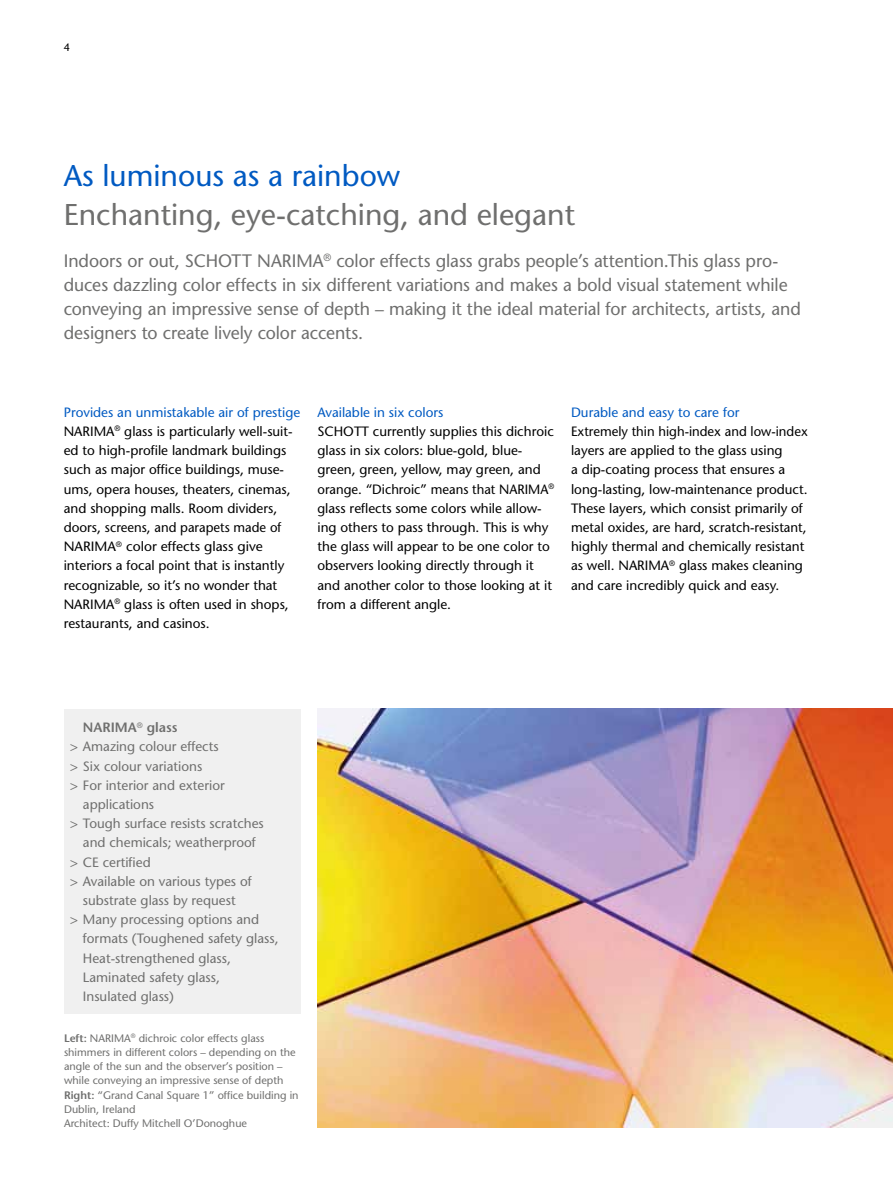
<style>
.page{position:relative;width:893px;height:1191px;background:#fff}
.page>*{position:absolute;margin:0;border:0;box-sizing:border-box;transform-origin:0 0}
.t1{font:500 30px "Stone Sans Std";color:#6f6f6e}
.t2{font:500 30px "Stone Sans Std";color:#005ac2}
.t3{font:500 18px/24px "Stone Sans Std";letter-spacing:-.005em;color:#6f6f6e}
.t4{font:500 13.5px/19.2px "Stone Sans Std";color:#000}
.t5{font:500 13.5px "Stone Sans Std";color:#6f6f6e}
.t6{font:500 13.5px "Stone Sans Std";color:#005ac2}
.t7{font:600 13.5px "Stone Sans Std";color:#6f6f6e}
.t8{font:500 10.8px/14.2px "Stone Sans Std";color:#6f6f6e}
.t9{font:500 10.8px "Stone Sans Std";color:#000}
.s1{color:#005ac2}
.s2{font-weight:600}
</style>
<div class="page">
<img style="left:317px;top:709px;width:575px;height:418px">
<div style="left:64px;top:709px;width:236px;height:304px;background:#f0f0f0"></div>
<p class="t9" style="left:64px;top:40px;width:8px">4</p>
<h1 class="t2" style="left:64px;top:158px;width:338px">As luminous as a rainbow</h1>
<h1 class="t1" style="left:64px;top:196px;width:513px">Enchanting, eye-catching, and elegant</h1>
<p class="t3" style="left:64px;top:248px;width:739px">Indoors or out, SCHOTT NARIMA<sup>®</sup> color effects glass grabs people’s attention.This glass pro&shy;duces dazzling color effects in six different variations and makes a bold visual statement while conveying an impressive sense of depth – making it the ideal material for architects, artists, and designers to create lively color accents.</p>
<p class="t4" style="left:64px;top:402px;width:238px"><span class="s1">Provides an unmistakable air of prestige </span>NARIMA<sup>®</sup> glass is particularly well-suit&shy;ed to high-profile landmark buildings such as major office buildings, muse&shy;ums, opera houses, theaters, cinemas, and shopping malls. Room dividers, doors, screens, and parapets made of NARIMA<sup>®</sup> color effects glass give interiors a focal point that is instantly recognizable, so it’s no wonder that NARIMA<sup>®</sup> glass is often used in shops, restaurants, and casinos.</p>
<p class="t6" style="left:317px;top:404px;width:127px">Available in six colors</p>
<p class="t4" style="left:317px;top:421px;width:238px">SCHOTT currently supplies this dichroic glass in six colors: blue-gold, blue&shy;green, green, yellow, may green, and orange. “Dichroic” means that NARIMA<sup>® </sup>glass reflects some colors while allow&shy;ing others to pass through. This is why the glass will appear to be one color to observers looking directly through it and another color to those looking at it from a different angle.</p>
<p class="t6" style="left:571px;top:404px;width:170px">Durable and easy to care for</p>
<p class="t4" style="left:571px;top:421px;width:238px">Extremely thin high-index and low-index layers are applied to the glass using<br>a dip-coating process that ensures a long-lasting, low-maintenance product.<br>These layers, which consist primarily of metal oxides, are hard, scratch-resistant, highly thermal and chemically resistant as well. NARIMA<sup>®</sup> glass makes cleaning and care incredibly quick and easy.</p>
<p class="t7" style="left:83px;top:719px;width:96px">NARIMA<sup>®</sup> glass</p>
<p class="t5" style="left:70px;top:738px;width:150px">&gt; Amazing colour effects</p>
<p class="t5" style="left:70px;top:757px;width:134px">&gt; Six colour variations</p>
<p class="t5" style="left:70px;top:777px;width:156px">&gt; For interior and exterior</p>
<p class="t5" style="left:83px;top:796px;width:73px">applications</p>
<p class="t5" style="left:70px;top:815px;width:195px">&gt; Tough surface resists scratches</p>
<p class="t5" style="left:83px;top:834px;width:174px">and chemicals; weatherproof</p>
<p class="t5" style="left:70px;top:853px;width:82px">&gt; CE certified</p>
<p class="t5" style="left:70px;top:873px;width:183px">&gt; Available on various types of</p>
<p class="t5" style="left:83px;top:892px;width:154px">substrate glass by request</p>
<p class="t5" style="left:70px;top:911px;width:190px">&gt; Many processing options and</p>
<p class="t5" style="left:83px;top:930px;width:197px">formats (Toughened safety glass,</p>
<p class="t5" style="left:83px;top:949px;width:150px">Heat-strengthened glass,</p>
<p class="t5" style="left:83px;top:969px;width:139px">Laminated safety glass,</p>
<p class="t5" style="left:83px;top:988px;width:93px">Insulated glass)</p>
<p class="t8" style="left:64px;top:1030px;width:236px"><span class="s2">Left:</span> NARIMA<sup>®</sup> dichroic color effects glass shimmers in different colors – depending on the angle of the sun and the observer’s position – while conveying an impressive sense of depth <span class="s2">Right:</span> “Grand Canal Square 1” office building in Dublin, Ireland<br>Architect: Duffy Mitchell O’Donoghue</p>
</div>
